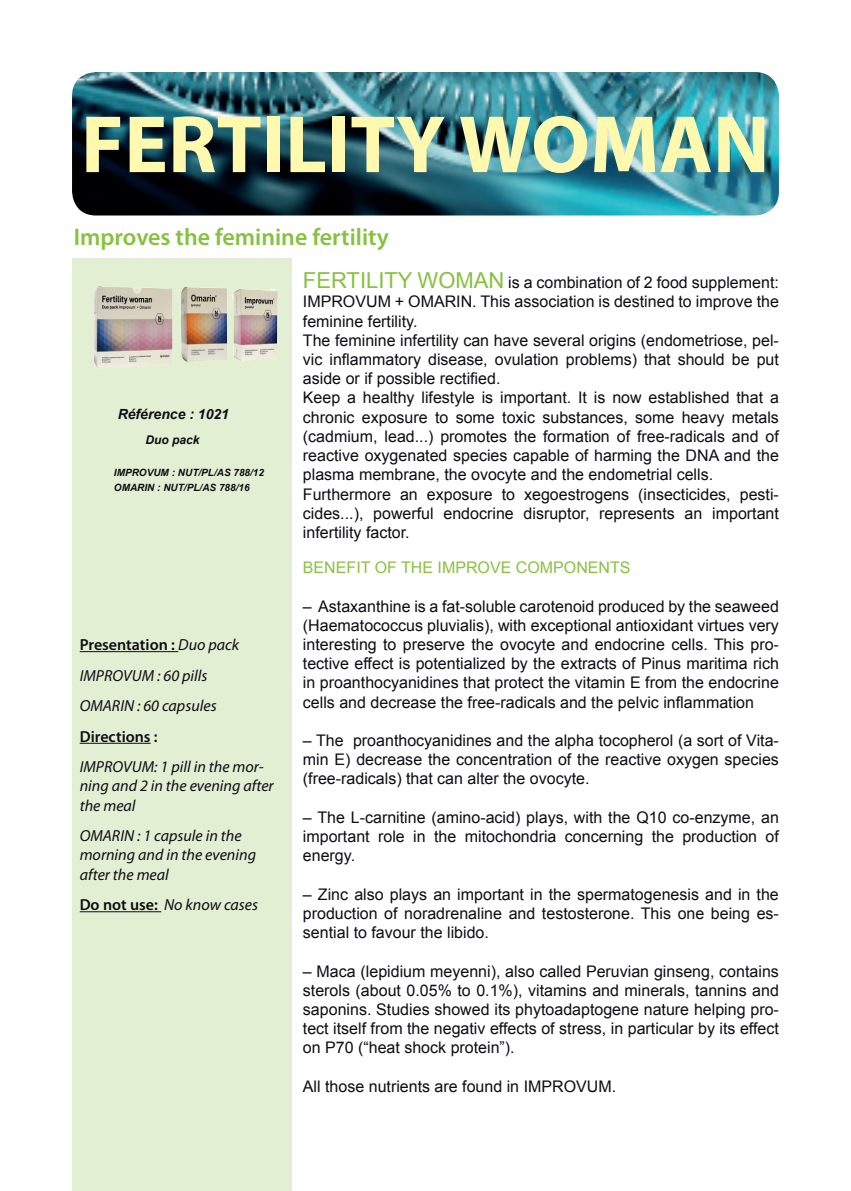
<style>
.page{position:relative;width:851px;height:1191px;background:#fff}
.page>*{position:absolute;margin:0;border:0;box-sizing:border-box;transform-origin:0 0}
.t1{font:700 82px "Myriad Pro";color:#fff8af}
.t2{font:600 24px "Myriad Pro";color:#87c13f}
.t3{font:16px/19.2px "Arial";color:#0e0c15;text-align:justify}
.t4{font:italic 16px/19.2px "Myriad Pro";color:#0e0c15}
.t5{font:600 16px "Myriad Pro";color:#0e0c15}
.t6{font:16px "Arial";color:#87c13f}
.t7{font:italic 700 14px "Arial";color:#0e0c15}
.t8{font:italic 700 12px "Arial";color:#0e0c15}
.t9{font:italic 700 10px "Arial";color:#0e0c15}
.s1{font-size:22px;color:#87c13f}
.s2{font-weight:400;font-style:italic}
.s3{font-weight:600;font-style:normal}
</style>
<div class="page">
<img style="left:72px;top:72px;width:706px;height:143px">
<div style="left:72px;top:258px;width:219px;height:933px;background:#e3efd3"></div>
<hr style="left:80px;top:651px;width:98px;height:1px;background:#0e0c15">
<hr style="left:80px;top:743px;width:71px;height:1px;background:#0e0c15">
<hr style="left:80px;top:911px;width:81px;height:1px;background:#0e0c15">
<img style="left:94px;top:286px;width:150px;height:82px">
<p class="t1" style="left:81px;top:91px;width:690px">FERTILITY WOMAN</p>
<p class="t2" style="left:74px;top:222px;width:316px">Improves the feminine fertility</p>
<p class="t3" style="left:303px;top:273px;width:477px"><span class="s1">FERTILITY WOMAN</span> is a combination of 2 food supplement:<br>IMPROVUM + OMARIN. This association is destined to improve the feminine fertility.</p>
<p class="t3" style="left:303px;top:331px;width:477px">The feminine infertility can have several origins (endometriose, pel&shy;vic inflammatory disease, ovulation problems) that should be put aside or if possible rectified.</p>
<p class="t3" style="left:303px;top:388px;width:477px">Keep a healthy lifestyle is important. It is now established that a chronic exposure to some toxic substances, some heavy metals (cadmium, lead...) promotes the formation of free-radicals and of reactive oxygenated species capable of harming the DNA and the plasma membrane, the ovocyte and the endometrial cells.</p>
<p class="t3" style="left:303px;top:484px;width:477px">Furthermore an exposure to xegoestrogens (insecticides, pesti&shy;cides...), powerful endocrine disruptor, represents an important infertility factor.</p>
<p class="t6" style="left:303px;top:557px;width:329px">BENEFIT OF THE IMPROVE COMPONENTS</p>
<p class="t3" style="left:303px;top:596px;width:477px">– Astaxanthine is a fat-soluble carotenoid produced by the seaweed (Haematococcus pluvialis), with exceptional antioxidant virtues very interesting to preserve the ovocyte and endocrine cells. This pro&shy;tective effect is potentialized by the extracts of Pinus maritima rich in proanthocyanidines that protect the vitamin E from the endocrine cells and decrease the free-radicals and the pelvic inflammation</p>
<p class="t3" style="left:303px;top:731px;width:477px">– The proanthocyanidines and the alpha tocopherol (a sort of Vita&shy;min E) decrease the concentration of the reactive oxygen species (free-radicals) that can alter the ovocyte.</p>
<p class="t3" style="left:303px;top:807px;width:477px">– The L-carnitine (amino-acid) plays, with the Q10 co-enzyme, an important role in the mitochondria concerning the production of energy.</p>
<p class="t3" style="left:303px;top:884px;width:477px">– Zinc also plays an important in the spermatogenesis and in the production of noradrenaline and testosterone. This one being es&shy;sential to favour the libido.</p>
<p class="t3" style="left:303px;top:961px;width:477px">– Maca (lepidium meyenni), also called Peruvian ginseng, contains sterols (about 0.05% to 0.1%), vitamins and minerals, tannins and saponins. Studies showed its phytoadaptogene nature helping pro&shy;tect itself from the negativ effects of stress, in particular by its effect on P70 (“heat shock protein”).</p>
<p class="t3" style="left:303px;top:1076px;width:315px">All those nutrients are found in IMPROVUM.</p>
<p class="t7" style="left:118px;top:405px;width:113px">Référence : 1021</p>
<p class="t8" style="left:145px;top:432px;width:56px">Duo pack</p>
<p class="t9" style="left:114px;top:481px;width:137px">OMARIN : NUT/PL/AS 788/16</p>
<p class="t9" style="left:114px;top:466px;width:152px">IMPROVUM : NUT/PL/AS 788/12</p>
<p class="t5" style="left:80px;top:634px;width:161px">Presentation : <span class="s2">Duo pack</span></p>
<p class="t4" style="left:80px;top:665px;width:129px">IMPROVUM : 60 pills</p>
<p class="t4" style="left:80px;top:696px;width:138px">OMARIN : 60 capsules</p>
<p class="t5" style="left:80px;top:726px;width:79px">Directions :</p>
<p class="t4" style="left:80px;top:757px;width:195px">IMPROVUM: 1 pill in the mor&shy;ning and 2 in the evening after the meal</p>
<p class="t4" style="left:80px;top:826px;width:178px">OMARIN : 1 capsule in the morning and in the evening after the meal</p>
<p class="t4" style="left:80px;top:895px;width:180px"><span class="s3">Do not use:</span> No know cases</p>
</div>
